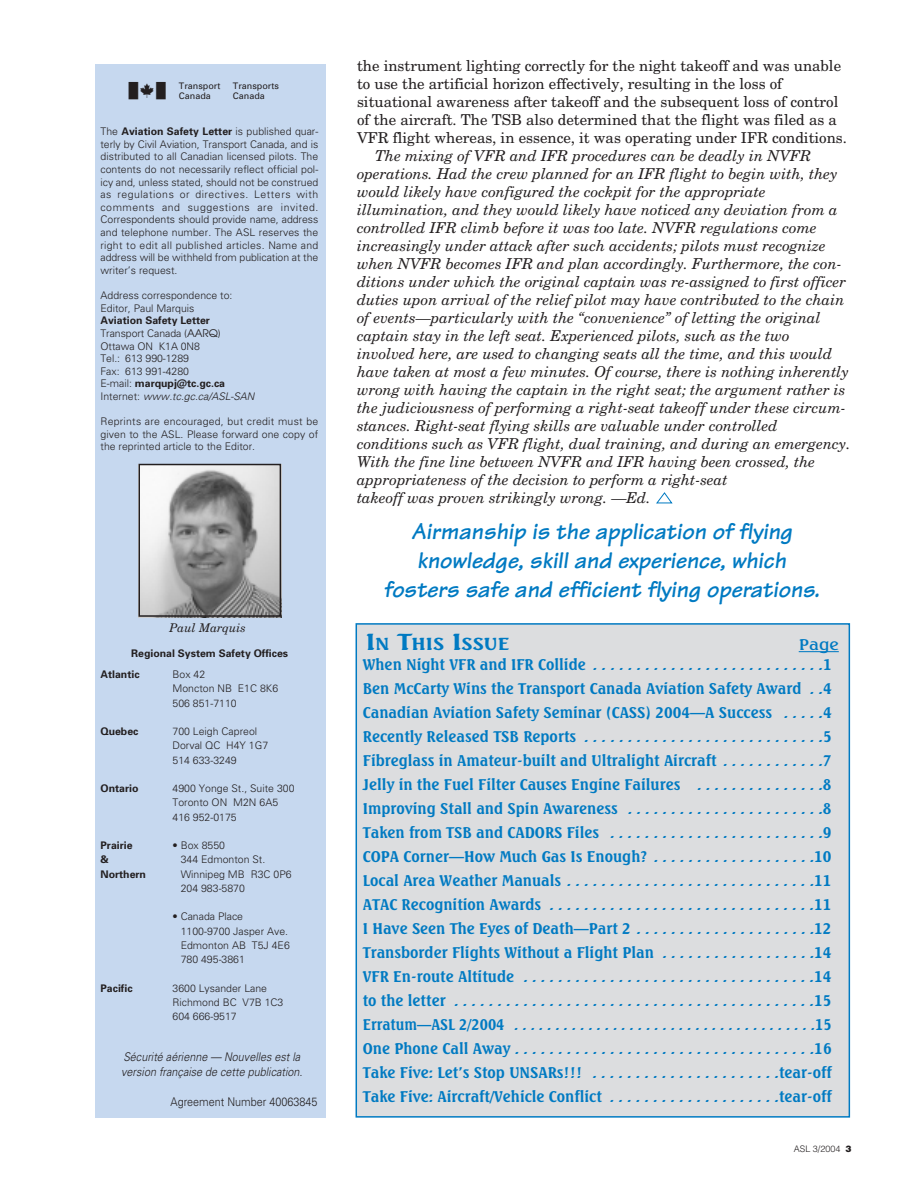
<style>
.page{position:relative;width:918px;height:1188px;background:#fff}
.page>*{position:absolute;margin:0;border:0;box-sizing:border-box;transform-origin:0 0}
.t1{font:700 24px/28.8px "Tekton";color:#007ac2;text-align:center}
.t2{font:700 16.8px "Seagull BT";color:#007ac2;scale:1.2 1}
.t3{font:italic 15px/18px "New Century Schlbk";color:#231f20}
.t4{font:700 15px/24px "Seagull BT";color:#007ac2;text-align:justify}
.t5{font:15px/18px "New Century Schlbk";color:#231f20}
.t6{font:500 15px "Seagull BT";color:#007ac2;scale:1.2 1}
.t7{font:italic 300 12px/15px "Univers";color:#231f20;scale:.9 1}
.t8{font:300 12px "Univers";color:#231f20;scale:.9 1}
.t9{font:italic 12px "New Century Schlbk";color:#231f20}
.t10{font:300 10.5px/12.6px "Univers";color:#231f20}
.t11{font:700 10.5px/21px "Univers";color:#231f20}
.t12{font:9px "Univers";color:#231f20}
.t13{font:300 9px "Helvetica";color:#231f20}
.s1{font-family:"Bsl Characters";font-size:18px}
.s2{font-weight:700}
.s3{font-family:"Avant Garde";font-weight:400}
.s4{font-style:italic}
.s5{color:#c6d8ef}
.s6{font-size:22.5px}
.s7{font-weight:900}
</style>
<div class="page">
<div style="left:96px;top:64px;width:230px;height:1054px;background:#c6d8ef"></div>
<img style="left:141px;top:467px;width:137px;height:147px">
<div style="left:138px;top:464px;width:143px;height:153px;border:2px solid #231f20"></div>
<div style="left:356px;top:624px;width:493px;height:493px;background:#dcdddf"></div>
<div style="left:356px;top:623px;width:494px;height:495px;border:2px solid #007ac2"></div>
<hr style="left:799px;top:651px;width:40px;height:1px;background:#007ac2">
<svg style="left:656px;top:492px;width:16px;height:11px"></svg>
<p class="t12" style="left:129px;top:82px;width:93px"><span class="s1">Ï</span> Transport</p>
<p class="t12" style="left:233px;top:82px;width:47px">Transports</p>
<p class="t12" style="left:179px;top:93px;width:34px">Canada</p>
<p class="t12" style="left:233px;top:93px;width:34px">Canada</p>
<p class="t10" style="left:101px;top:126px;width:219px;text-align:justify">The <span class="s2">Aviation Safety Letter</span> is published quar&shy;terly by Civil Aviation, Transport Canada, and is distributed to all Canadian licensed pilots. The contents do not necessarily reflect official pol&shy;icy and, unless stated, should not be construed as regulations or directives. Letters with comments and suggestions are invited.<br>Correspondents should provide name, address and telephone number. The ASL reserves the right to edit all published articles. Name and address will be withheld from publication at the writer’s request.</p>
<p class="t10" style="left:101px;top:290px;width:133px">Address correspondence to:<br>Editor, Paul Marquis</p>
<p class="t10" style="left:101px;top:315px;width:158px"><span class="s2">Aviation Safety Letter<br></span>Transport Canada (<span class="s3">AARQ</span>)<br>Ottawa ON K1A 0N8<br>Tel.: 613 990-1289<br>Fax: 613 991-4280<br>E-mail: <span class="s2">marqupj@tc.gc.ca<br></span>I n t e r n e t : <span class="s4">www.tc.gc.ca/ASL-SAN</span></p>
<p class="t10" style="left:101px;top:416px;width:219px;text-align:justify">Reprints are encouraged, but credit must be given to the ASL. Please forward one copy of the reprinted article to the Editor.</p>
<p class="t9" style="left:170px;top:624px;width:78px">Paul Marquis</p>
<p class="t11" style="left:101px;top:644px;width:189px;text-indent:31px">Regional System Safety Offices<br>Atlantic</p>
<p class="t10" style="left:173px;top:668px;width:107px;line-height:14.2px">Box 42<br>Moncton NB E1C 8K6<br>506 851-7110</p>
<p class="t11" style="left:101px;top:722px;width:39px">Quebec</p>
<p class="t10" style="left:173px;top:725px;width:97px;line-height:14.2px">700 Leigh Capreol<br>Dorval QC H4Y 1G7<br>514 633-3249</p>
<p class="t11" style="left:101px;top:779px;width:39px">Ontario</p>
<p class="t10" style="left:173px;top:782px;width:123px;line-height:14.2px">4900 Yonge St., Suite 300<br>Toronto ON M2N 6A5<br>416 952-0175</p>
<p class="t11" style="left:101px;top:836px;width:34px">Prairie</p>
<p class="t10" style="left:173px;top:840px;width:54px">• Box 8550</p>
<p class="t11" style="left:101px;top:850px;width:10px">&amp;</p>
<p class="t10" style="left:173px;top:854px;width:94px"><span class="s5">•</span> 344 Edmonton St.</p>
<p class="t11" style="left:101px;top:864px;width:47px">Northern</p>
<p class="t10" style="left:173px;top:868px;width:121px"><span class="s5">•</span> Winnipeg MB R3C 0P6</p>
<p class="t10" style="left:173px;top:883px;width:74px"><span class="s5">•</span> 204 983-5870</p>
<p class="t10" style="left:181px;top:910px;width:109px;line-height:14.2px;text-indent:-8px">• Canada Place<br>1100-9700 Jasper Ave.</p>
<p class="t10" style="left:173px;top:940px;width:119px"><span class="s5">•</span> Edmonton AB T5J 4E6</p>
<p class="t10" style="left:173px;top:954px;width:74px"><span class="s5">•</span> 780 495-3861</p>
<p class="t11" style="left:101px;top:978px;width:34px">Pacific</p>
<p class="t10" style="left:173px;top:982px;width:112px;line-height:14.2px">3600 Lysander Lane<br>Richmond BC V7B 1C3<br>604 666-9517</p>
<p class="t7" style="left:121px;top:1050px;width:205px">Sécurité aérienne — Nouvelles est la version française de cette publication.</p>
<p class="t8" style="left:170px;top:1097px;width:165px">Agreement Number 40063845</p>
<p class="t5" style="left:357px;top:58px;width:492px">the instrument lighting correctly for the night takeoff and was unable to use the artificial horizon effectively, resulting in the loss of situational awareness after takeoff and the subsequent loss of control of the aircraft. The TSB also determined that the flight was filed as a VFR flight whereas, in essence, it was operating under IFR conditions.</p>
<p class="t3" style="left:357px;top:148px;width:495px;text-indent:18px">The mixing of VFR and IFR procedures can be deadly in NVFR operations. Had the crew planned for an IFR flight to begin with, they would likely have configured the cockpit for the appropriate illumination, and they would likely have noticed any deviation from a controlled IFR climb before it was too late. NVFR regulations come increasingly under attack after such accidents; pilots must recognize when NVFR becomes IFR and plan accordingly. Furthermore, the con&shy;ditions under which the original captain was re-assigned to first officer duties upon arrival of the relief pilot may have contributed to the chain of events—particularly with the “convenience” of letting the original captain stay in the left seat. Experienced pilots, such as the two involved here, are used to changing seats all the time, and this would have taken at most a few minutes. Of course, there is nothing inherently wrong with having the captain in the right seat; the argument rather is the judiciousness of performing a right-seat takeoff under these circum&shy;stances. Right-seat flying skills are valuable under controlled conditions such as VFR flight, dual training, and during an emergency.<br>With the fine line between NVFR and IFR having been crossed, the appropriateness of the decision to perform a right-seat<br>takeoff was proven strikingly wrong. —Ed.</p>
<h1 class="t1" style="left:384px;top:521px;width:440px">Airmanship is the application of flying knowledge, skill and experience, which fosters safe and efficient flying operations.</h1>
<p class="t2" style="left:366px;top:637px;width:121px"><span class="s6">I</span>N <span class="s6">T</span>HIS <span class="s6">I</span>SSUE</p>
<p class="t6" style="left:799px;top:638px;width:35px">Page</p>
<p class="t4" style="left:363px;top:654px;width:470px">When Night VFR and IFR Collide . . . . . . . . . . . . . . . . . . . . . . . . . . .1<br>Ben McCarty Wins the Transport Canada Aviation Safety Award . .4<br>Canadian Aviation Safety Seminar (CASS) 2004—A Success . . . . .4<br>Recently Released TSB Reports . . . . . . . . . . . . . . . . . . . . . . . . . . . .5<br>Fibreglass in Amateur-built and Ultralight Aircraft . . . . . . . . . . . .7<br>Jelly in the Fuel Filter Causes Engine Failures . . . . . . . . . . . . . . .8<br>Improving Stall and Spin Awareness . . . . . . . . . . . . . . . . . . . . . . .8<br>Taken from TSB and CADORS Files . . . . . . . . . . . . . . . . . . . . . . . . .9<br>COPA Corner—How Much Gas Is Enough? . . . . . . . . . . . . . . . . . . .10<br>Local Area Weather Manuals . . . . . . . . . . . . . . . . . . . . . . . . . . . . .11<br>ATAC Recognition Awards . . . . . . . . . . . . . . . . . . . . . . . . . . . . . . .11<br>I Have Seen The Eyes of Death—Part 2 . . . . . . . . . . . . . . . . . . . . .12<br>Transborder Flights Without a Flight Plan . . . . . . . . . . . . . . . . . .14<br>VFR En-route Altitude . . . . . . . . . . . . . . . . . . . . . . . . . . . . . . . . . .14 to the letter . . . . . . . . . . . . . . . . . . . . . . . . . . . . . . . . . . . . . . . . . .15<br>Erratum—ASL 2/2004 . . . . . . . . . . . . . . . . . . . . . . . . . . . . . . . . . . . . .15<br>One Phone Call Away . . . . . . . . . . . . . . . . . . . . . . . . . . . . . . . . . . .16<br>Take Five: Let’s Stop UNSARs!!! . . . . . . . . . . . . . . . . . . . . . .tear-off Take Five: Aircraft/Vehicle Conflict . . . . . . . . . . . . . . . . . . . .tear-off</p>
<p class="t13" style="left:794px;top:1145px;width:59px">ASL 3/2004 <span class="s7">3</span></p>
</div>
